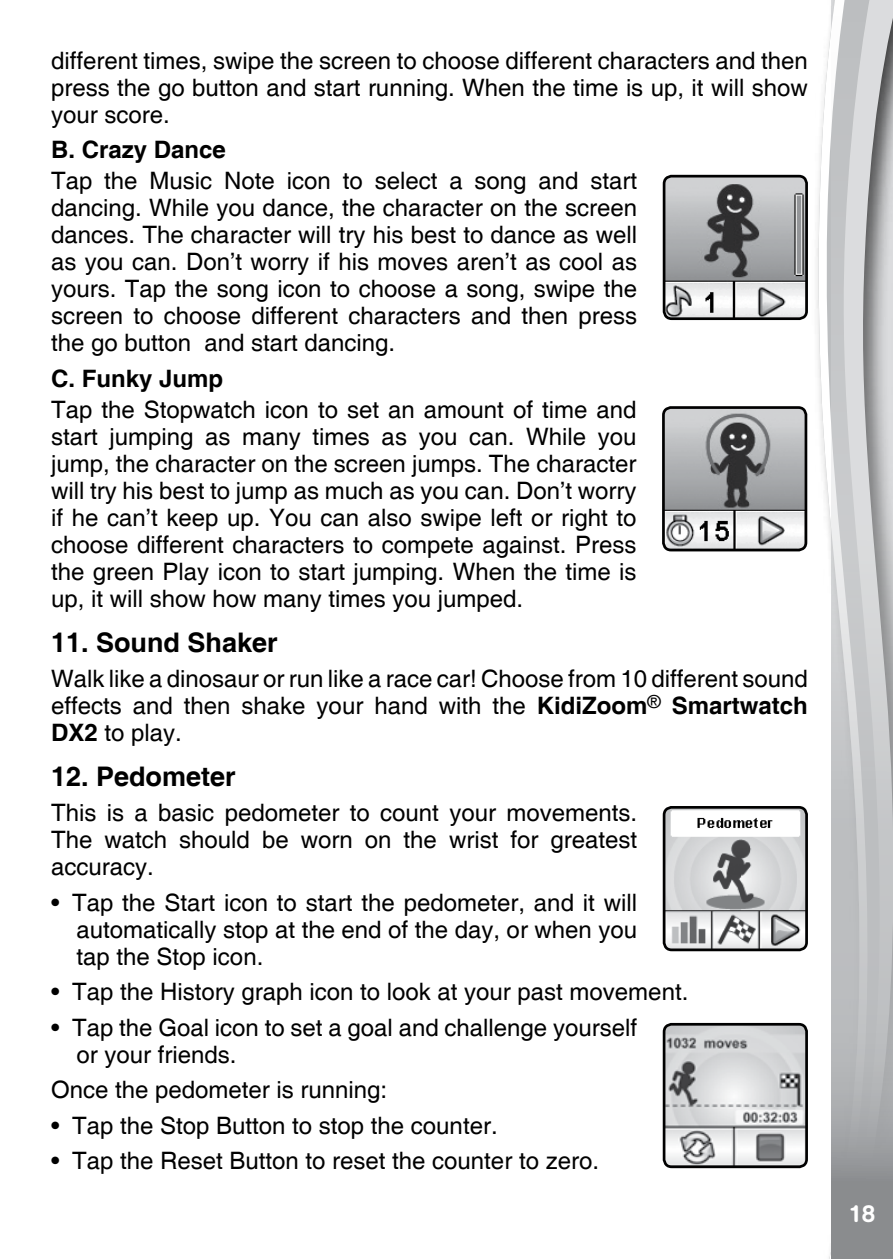
<style>
.page{position:relative;width:893px;height:1259px;background:#fff}
.page>*{position:absolute;margin:0;border:0;box-sizing:border-box;transform-origin:0 0}
.t1{font:700 27px "Helvetica";color:#000}
.t2{font:24px/27px "Helvetica";color:#000;text-align:justify}
.t3{font:700 24px "Helvetica";color:#000}
.t4{font:500 24px "AG Book Rounded";color:#fff}
.s1{font-weight:700}
</style>
<div class="page">
<svg style="left:818px;top:0;width:14px;height:1259px"></svg>
<svg style="left:832px;top:0;width:61px;height:1259px;background:#bcbdbf"></svg>
<img style="left:664px;top:410px;width:142px;height:140px">
<div style="left:662px;top:406px;width:145px;height:145px;border:3px solid #000;border-radius:8px"></div>
<img style="left:664px;top:810px;width:140px;height:139px">
<div style="left:663px;top:806px;width:145px;height:145px;border:3px solid #000;border-radius:8px"></div>
<img style="left:664px;top:1025px;width:140px;height:139px">
<div style="left:663px;top:1023px;width:145px;height:145px;border:3px solid #000;border-radius:8px"></div>
<img style="left:664px;top:177px;width:140px;height:139px">
<div style="left:663px;top:175px;width:145px;height:145px;border:3px solid #000;border-radius:8px"></div>
<p class="t2" style="left:51px;top:47px;width:758px">different times, swipe the screen to choose different characters and then press the go button and start running. When the time is up, it will show your score.</p>
<p class="t3" style="left:51px;top:135px;width:176px">B. Crazy Dance</p>
<p class="t2" style="left:51px;top:168px;width:588px">Tap the Music Note icon to select a song and start dancing. While you dance, the character on the screen dances. The character will try his best to dance as well as you can. Don’t worry if his moves aren’t as cool as yours. Tap the song icon to choose a song, swipe the screen to choose different characters and then press the go button and start dancing.</p>
<p class="t3" style="left:51px;top:364px;width:174px">C. Funky Jump</p>
<p class="t2" style="left:51px;top:397px;width:587px">Tap the Stopwatch icon to set an amount of time and start jumping as many times as you can. While you jump, the character on the screen jumps. The character will try his best to jump as much as you can. Don’t worry if he can’t keep up. You can also swipe left or right to choose different characters to compete against. Press the green Play icon to start jumping. When the time is up, it will show how many times you jumped.</p>
<p class="t1" style="left:51px;top:626px;width:228px">11. Sound Shaker</p>
<p class="t2" style="left:51px;top:666px;width:758px">Walk like a dinosaur or run like a race car! Choose from 10 different sound effects and then shake your hand with the <span class="s1">KidiZoom</span><sup>®</sup> <span class="s1">Smartwatch DX2</span> to play.</p>
<p class="t1" style="left:51px;top:760px;width:186px">12. Pedometer</p>
<p class="t2" style="left:51px;top:800px;width:588px">This is a basic pedometer to count your movements.<br>The watch should be worn on the wrist for greatest accuracy.</p>
<p class="t2" style="left:77px;top:889px;width:562px;text-indent:-26px">• Tap the Start icon to start the pedometer, and it will automatically stop at the end of the day, or when you tap the Stop icon.</p>
<p class="t2" style="left:51px;top:979px;width:639px">• Tap the History graph icon to look at your past movement.</p>
<p class="t2" style="left:77px;top:1014px;width:562px;text-indent:-26px">• Tap the Goal icon to set a goal and challenge yourself or your friends.</p>
<p class="t2" style="left:51px;top:1077px;width:338px">Once the pedometer is running:</p>
<p class="t2" style="left:51px;top:1112px;width:448px">• Tap the Stop Button to stop the counter.</p>
<p class="t2" style="left:51px;top:1148px;width:549px">• Tap the Reset Button to reset the counter to zero.</p>
<p class="t4" style="left:848px;top:1199px;width:28px">18</p>
</div>
